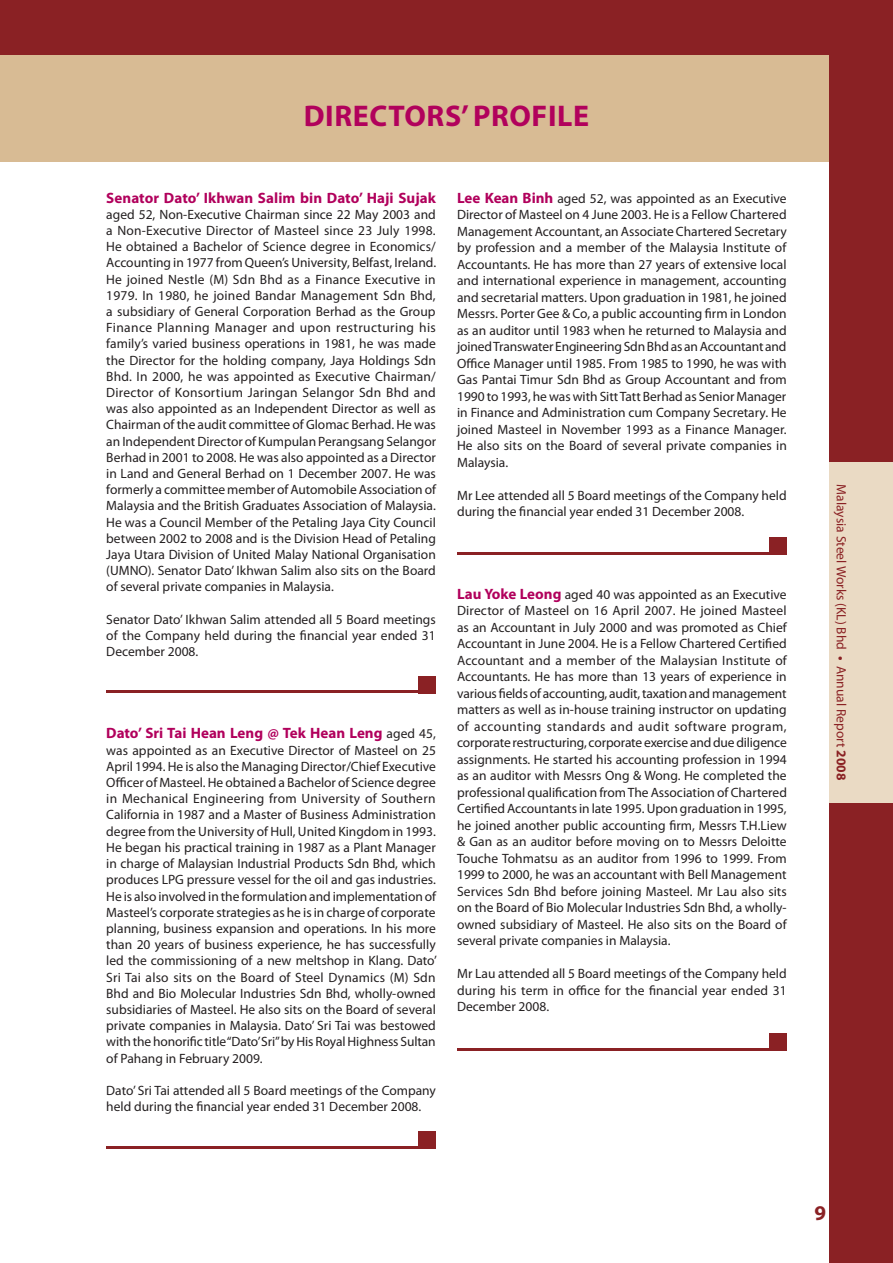
<style>
.page{position:relative;width:893px;height:1263px;background:#8a2124}
.page>*{position:absolute;margin:0;border:0;box-sizing:border-box;transform-origin:0 0}
.t1{font:700 30px "Myriad Pro";color:#b1015c}
.t2{font:700 15px "Myriad Pro";letter-spacing:.005em;color:#b1015c}
.t3{font:13.5px/16.2px "Myriad Pro";color:#231f20;text-align:justify}
.t4{font:13.5px "Myriad Pro";color:#8a2124}
.s1{font-weight:400;font-size:13.5px;color:#231f20}
.s2{font-weight:700;font-size:15px;color:#b1015c}
.s3{font-weight:700}
</style>
<div class="page">
<div style="left:787px;top:462px;width:106px;height:340px;background:#eadac4"></div>
<div style="left:0;top:55px;width:829px;height:1208px;background:#fff"></div>
<div style="left:0;top:55px;width:829px;height:107px;background:#d8bb94"></div>
<hr style="left:106px;top:691px;width:330px;height:2px;background:#8a2124">
<div style="left:419px;top:676px;width:17px;height:17px;background:#8a2124"></div>
<hr style="left:457px;top:552px;width:330px;height:3px;background:#8a2124">
<div style="left:770px;top:538px;width:17px;height:17px;background:#8a2124"></div>
<hr style="left:106px;top:1146px;width:330px;height:3px;background:#8a2124">
<div style="left:419px;top:1132px;width:17px;height:17px;background:#8a2124"></div>
<hr style="left:457px;top:1048px;width:330px;height:3px;background:#8a2124">
<div style="left:770px;top:1034px;width:17px;height:17px;background:#8a2124"></div>
<h1 class="t1" style="left:304px;top:96px;width:40px">DIRECTOR</h1>
<h1 class="t1" style="left:445px;top:96px;width:64px">S’ PROFILE</h1>
<p class="t2" style="left:106px;top:188px;width:331px">Senator Dato’ Ikhwan Salim bin Dato’ Haji Sujak</p>
<p class="t3" style="left:106px;top:206px;width:331px">aged 52, Non-Executive Chairman since 22 May 2003 and a Non-Executive Director of Masteel since 23 July 1998.<br>He obtained a Bachelor of Science degree in Economics/ Accounting in 1977 from Queen’s University, Belfast, Ireland.<br>He joined Nestle (M) Sdn Bhd as a Finance Executive in 1979. In 1980, he joined Bandar Management Sdn Bhd, a subsidiary of General Corporation Berhad as the Group Finance Planning Manager and upon restructuring his family’s varied business operations in 1981, he was made the Director for the holding company, Jaya Holdings Sdn Bhd. In 2000, he was appointed as Executive Chairman/ Director of Konsortium Jaringan Selangor Sdn Bhd and was also appointed as an Independent Director as well as Chairman of the audit committee of Glomac Berhad. He was an Independent Director of Kumpulan Perangsang Selangor Berhad in 2001 to 2008. He was also appointed as a Director in Land and General Berhad on 1 December 2007. He was formerly a committee member of Automobile Association of Malaysia and the British Graduates Association of Malaysia.<br>He was a Council Member of the Petaling Jaya City Council between 2002 to 2008 and is the Division Head of Petaling Jaya Utara Division of United Malay National Organisation (UMNO). Senator Dato’ Ikhwan Salim also sits on the Board of several private companies in Malaysia.</p>
<p class="t3" style="left:106px;top:611px;width:331px">Senator Dato’ Ikhwan Salim attended all 5 Board meetings of the Company held during the financial year ended 31<br>December 2008.</p>
<p class="t2" style="left:106px;top:724px;width:331px">Dato’ Sri Tai Hean Leng @ Tek Hean Leng <span class="s1">aged 45,</span></p>
<p class="t3" style="left:106px;top:742px;width:332px">was appointed as an Executive Director of Masteel on 25<br>April 1994. He is also the Managing Director/Chief Executive Officer of Masteel. He obtained a Bachelor of Science degree in Mechanical Engineering from University of Southern California in 1987 and a Master of Business Administration degree from the University of Hull, United Kingdom in 1993.<br>He began his practical training in 1987 as a Plant Manager in charge of Malaysian Industrial Products Sdn Bhd, which produces LPG pressure vessel for the oil and gas industries.<br>He is also involved in the formulation and implementation of Masteel’s corporate strategies as he is in charge of corporate planning, business expansion and operations. In his more than 20 years of business experience, he has successfully led the commissioning of a new meltshop in Klang. Dato’ Sri Tai also sits on the Board of Steel Dynamics (M) Sdn Bhd and Bio Molecular Industries Sdn Bhd, wholly-owned subsidiaries of Masteel. He also sits on the Board of several private companies in Malaysia. Dato’ Sri Tai was bestowed with the honorific title “Dato’Sri” by His Royal Highness Sultan of Pahang in February 2009.</p>
<p class="t3" style="left:106px;top:1082px;width:331px">Dato’ Sri Tai attended all 5 Board meetings of the Company held during the financial year ended 31 December 2008.</p>
<p class="t3" style="left:457px;top:190px;width:331px"><span class="s2">Lee Kean Binh</span> aged 52, was appointed as an Executive Director of Masteel on 4 June 2003. He is a Fellow Chartered Management Accountant, an Associate Chartered Secretary by profession and a member of the Malaysia Institute of Accountants. He has more than 27 years of extensive local and international experience in management, accounting and secretarial matters. Upon graduation in 1981, he joined Messrs. Porter Gee &amp; Co, a public accounting firm in London as an auditor until 1983 when he returned to Malaysia and joined Transwater Engineering Sdn Bhd as an Accountant and Office Manager until 1985. From 1985 to 1990, he was with Gas Pantai Timur Sdn Bhd as Group Accountant and from 1990 to 1993, he was with Sitt Tatt Berhad as Senior Manager in Finance and Administration cum Company Secretary. He joined Masteel in November 1993 as a Finance Manager.<br>He also sits on the Board of several private companies in Malaysia.</p>
<p class="t3" style="left:457px;top:487px;width:331px">Mr Lee attended all 5 Board meetings of the Company held during the financial year ended 31 December 2008.</p>
<p class="t3" style="left:457px;top:586px;width:331px"><span class="s2">Lau Yoke Leong</span> aged 40 was appointed as an Executive Director of Masteel on 16 April 2007. He joined Masteel as an Accountant in July 2000 and was promoted as Chief Accountant in June 2004. He is a Fellow Chartered Certified Accountant and a member of the Malaysian Institute of Accountants. He has more than 13 years of experience in various fields of accounting, audit, taxation and management matters as well as in-house training instructor on updating of accounting standards and audit software program, corporate restructuring, corporate exercise and due diligence assignments. He started his accounting profession in 1994 as an auditor with Messrs Ong &amp; Wong. He completed the professional qualification from The Association of Chartered Certified Accountants in late 1995. Upon graduation in 1995, he joined another public accounting firm, Messrs T.H.Liew &amp; Gan as an auditor before moving on to Messrs Deloitte Touche Tohmatsu as an auditor from 1996 to 1999. From 1999 to 2000, he was an accountant with Bell Management Services Sdn Bhd before joining Masteel. Mr Lau also sits on the Board of Bio Molecular Industries Sdn Bhd, a wholly&shy;owned subsidiary of Masteel. He also sits on the Board of several private companies in Malaysia.</p>
<p class="t3" style="left:457px;top:965px;width:331px">Mr Lau attended all 5 Board meetings of the Company held during his term in office for the financial year ended 31<br>December 2008.</p>
<p class="t4" style="left:850px;top:484px;width:297px;rotate:90deg">Malaysia Steel Works (KL) Bhd <span class="s3">•</span> Annual Report <span class="s3">2008</span></p>
</div>
